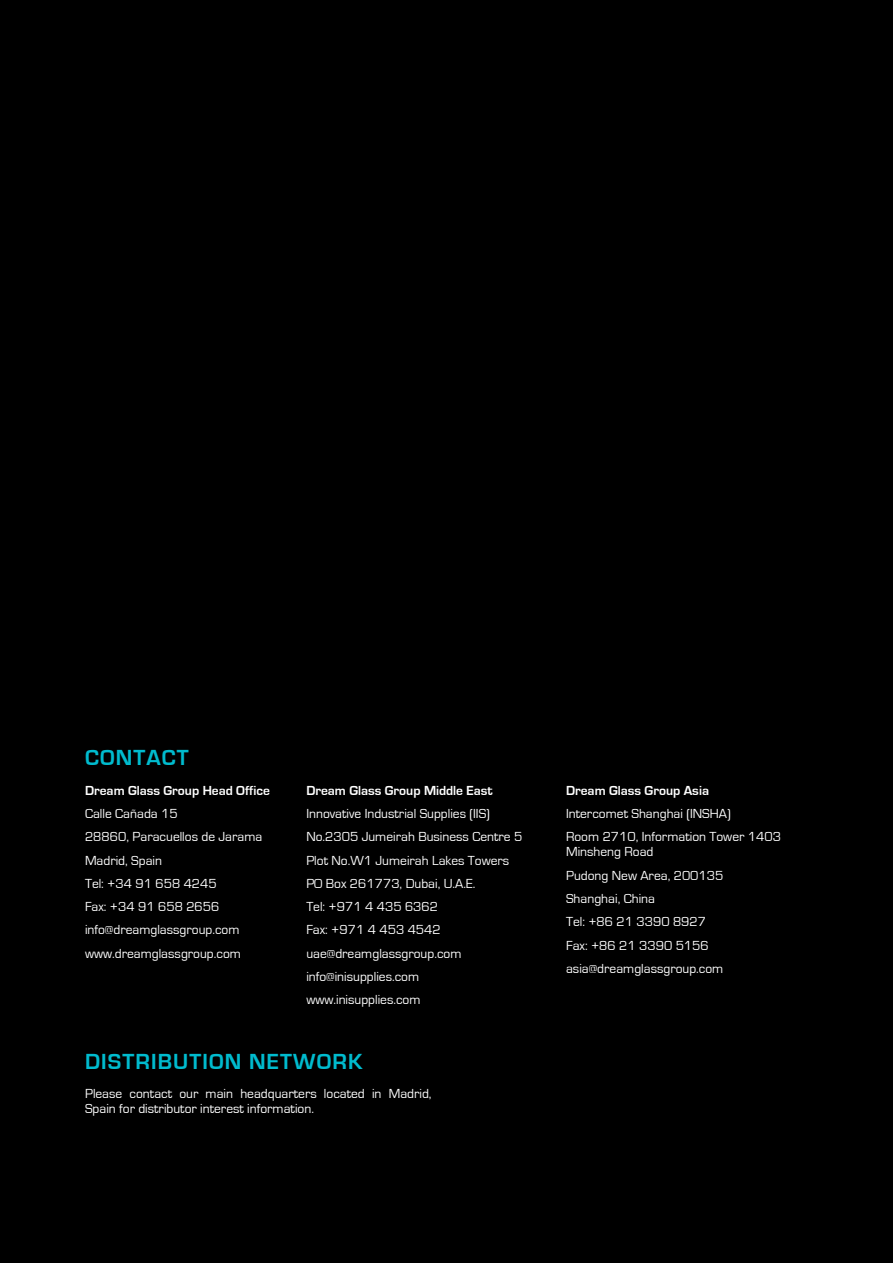
<style>
.page{position:relative;width:893px;height:1263px;background:#000}
.page>*{position:absolute;margin:0;border:0;box-sizing:border-box;transform-origin:0 0}
.t1{font:700 22.5px "Eurostile";letter-spacing:.05em;color:#00bbce}
.t2{font:13.5px/23.2px "Eurostile";color:#fff}
.t3{font:700 13.5px "Eurostile";color:#fff}
</style>
<div class="page">
<h1 class="t1" style="left:85px;top:746px;width:105px">CONTACT</h1>
<p class="t3" style="left:85px;top:783px;width:186px">Dream Glass Group Head Office</p>
<p class="t2" style="left:85px;top:802px;width:179px">Calle Cañada 15<br>28860, Paracuellos de Jarama<br>Madrid, Spain<br>Tel: +34 91 658 4245<br>Fax: +34 91 658 2656 info@dreamglassgroup.com www.dreamglassgroup.com</p>
<p class="t3" style="left:306px;top:783px;width:188px">Dream Glass Group Middle East</p>
<p class="t2" style="left:306px;top:802px;width:218px">Innovative Industrial Supplies (IIS)<br>No.2305 Jumeirah Business Centre 5<br>Plot No.W1 Jumeirah Lakes Towers<br>PO Box 261773, Dubai, U.A.E.<br>Tel: +971 4 435 6362<br>Fax: +971 4 453 4542 uae@dreamglassgroup.com info@inisupplies.com www.inisupplies.com</p>
<h1 class="t1" style="left:85px;top:1049px;width:279px">DISTRIBUTION NETWORK</h1>
<p class="t2" style="left:85px;top:1086px;width:348px;line-height:15px">Please contact our main headquarters located in Madrid,<br>Spain for distributor interest information.</p>
<p class="t3" style="left:566px;top:783px;width:144px">Dream Glass Group Asia</p>
<p class="t2" style="left:566px;top:802px;width:216px">Intercomet Shanghai (INSHA)<br>Room 2710, Information Tower 1403</p>
<p class="t2" style="left:566px;top:841px;width:159px">Minsheng Road<br>Pudong New Area, 200135<br>Shanghai, China<br>Tel: +86 21 3390 8927<br>Fax: +86 21 3390 5156 asia@dreamglassgroup.com</p>
</div>
